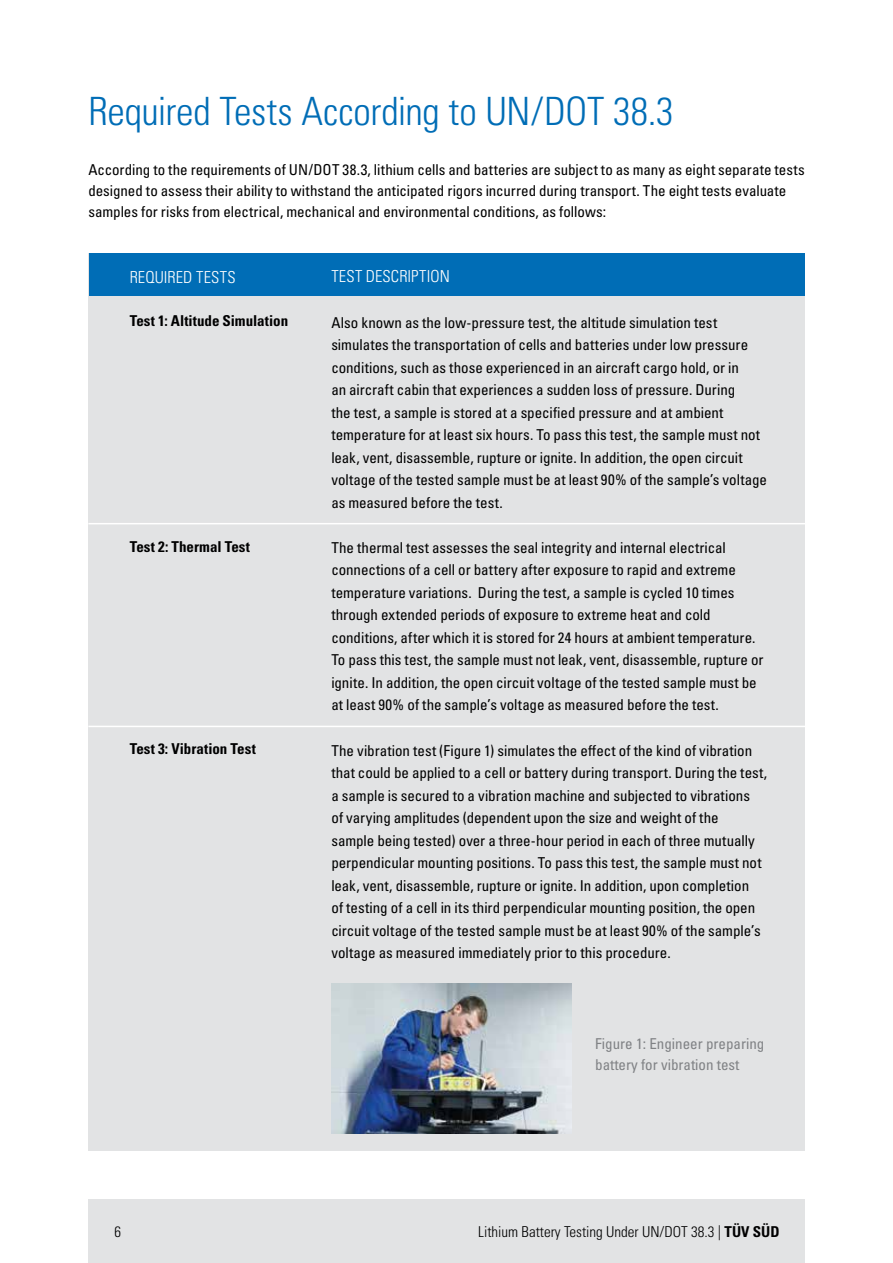
<style>
.page{position:relative;width:893px;height:1263px;background:#fff}
.page>*{position:absolute;margin:0;border:0;box-sizing:border-box;transform-origin:0 0}
.t1{font:39px "Univers LTCYR 47 Light Cond";letter-spacing:-.005em;color:#006db6}
.t2{font:16.5px "Univers LTCYR 47 Light Cond";letter-spacing:.01em;color:#fff}
.t3{font:condensed 15px/22.5px "Univers LTCYR 57";color:#000}
.t4{font:15px "Univers LTCYR 67 Bold Cond";letter-spacing:.005em;color:#000}
.t5{font:condensed 15px/21px "Univers LTCYR 57";color:#808285}
.t6{font:15px "Univers LTCYR 47 Light Cond";color:#000}
.s1{font-family:"Univers LTCYR 67 Bold Cond"}
</style>
<div class="page">
<div style="left:88px;top:1200px;width:717px;height:63px;background:#e2e3e4"></div>
<div style="left:88px;top:253px;width:717px;height:897px;background:#e2e3e4"></div>
<hr style="left:88px;top:523px;width:726px;height:1px;background:#fff">
<hr style="left:88px;top:726px;width:726px;height:1px;background:#fff">
<img style="left:331px;top:983px;width:240px;height:150px">
<div style="left:89px;top:253px;width:716px;height:43px;background:#006db6"></div>
<h1 class="t1" style="left:88px;top:85px;width:587px">Required Tests According to UN/DOT 38.3</h1>
<p class="t3" style="left:88px;top:159px;width:718px;line-height:21px">According to the requirements of UN/DOT 38.3, lithium cells and batteries are subject to as many as eight separate tests designed to assess their ability to withstand the anticipated rigors incurred during transport. The eight tests evaluate samples for risks from electrical, mechanical and environmental conditions, as follows:</p>
<p class="t2" style="left:130px;top:266px;width:107px">REQUIRED TESTS</p>
<p class="t2" style="left:331px;top:265px;width:120px">TEST DESCRIPTION</p>
<p class="t4" style="left:130px;top:311px;width:160px">Test 1: Altitude Simulation</p>
<p class="t3" style="left:331px;top:311px;width:437px">Also known as the low-pressure test, the altitude simulation test simulates the transportation of cells and batteries under low pressure conditions, such as those experienced in an aircraft cargo hold, or in<br>an aircraft cabin that experiences a sudden loss of pressure. During<br>the test, a sample is stored at a specified pressure and at ambient temperature for at least six hours. To pass this test, the sample must not leak, vent, disassemble, rupture or ignite. In addition, the open circuit voltage of the tested sample must be at least 90% of the sample’s voltage as measured before the test.</p>
<p class="t3" style="left:331px;top:536px;width:434px">The thermal test assesses the seal integrity and internal electrical connections of a cell or battery after exposure to rapid and extreme temperature variations. During the test, a sample is cycled 10 times through extended periods of exposure to extreme heat and cold conditions, after which it is stored for 24 hours at ambient temperature.<br>To pass this test, the sample must not leak, vent, disassemble, rupture or ignite. In addition, the open circuit voltage of the tested sample must be at least 90% of the sample’s voltage as measured before the test.</p>
<p class="t3" style="left:331px;top:738px;width:437px">The vibration test (Figure 1) simulates the effect of the kind of vibration that could be applied to a cell or battery during transport. During the test, a sample is secured to a vibration machine and subjected to vibrations<br>of varying amplitudes (dependent upon the size and weight of the<br>sample being tested) over a three-hour period in each of three mutually perpendicular mounting positions. To pass this test, the sample must not leak, vent, disassemble, rupture or ignite. In addition, upon completion<br>of testing of a cell in its third perpendicular mounting position, the open circuit voltage of the tested sample must be at least 90% of the sample’s voltage as measured immediately prior to this procedure.</p>
<p class="t4" style="left:130px;top:538px;width:122px">Test 2: Thermal Test</p>
<p class="t4" style="left:130px;top:740px;width:128px">Test 3: Vibration Test</p>
<p class="t5" style="left:595px;top:1033px;width:171px">Figure 1: Engineer preparing battery for vibration test</p>
<p class="t6" style="left:114px;top:1222px;width:8px">6</p>
<p class="t6" style="left:478px;top:1222px;width:303px">Lithium Battery Testing Under UN/DOT 38.3 | <span class="s1">TÜV SÜD</span></p>
</div>
